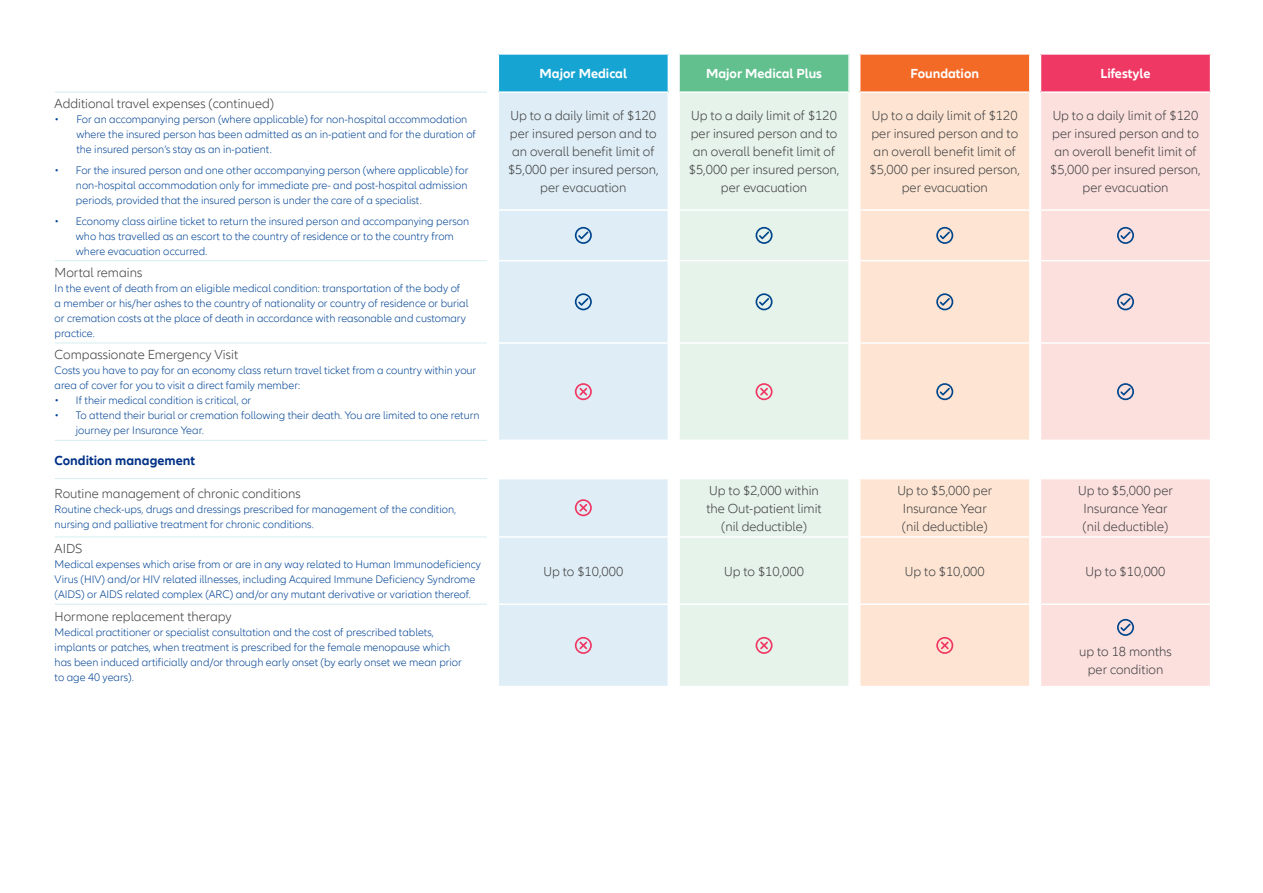
<style>
.page{position:relative;width:1263px;height:893px;background:#fff}
.page>*{position:absolute;margin:0;border:0;box-sizing:border-box;transform-origin:0 0}
.t1{font:300 13.5px/18px "Allianz Neo";color:#3e3e3f;text-align:center}
.t2{font:700 13.5px "Allianz Neo";color:#fff}
.t3{font:700 13.5px "Allianz Neo";color:#003186}
.t4{font:300 11.25px/15px "Allianz Neo";color:#004393}
</style>
<div class="page">
<div style="left:498px;top:54px;width:170px;height:38px;background:#16a5d2"></div>
<div style="left:679px;top:54px;width:170px;height:38px;background:#61c08d"></div>
<div style="left:860px;top:54px;width:170px;height:38px;background:#f36a27"></div>
<div style="left:1040px;top:54px;width:170px;height:38px;background:#ef3864"></div>
<svg style="left:499px;top:93px;width:169px;height:593px;background:#e1eff6"></svg>
<div style="left:680px;top:93px;width:168px;height:593px;background:#e6f3ea"></div>
<div style="left:860px;top:93px;width:169px;height:593px;background:#fee5d3"></div>
<div style="left:1041px;top:93px;width:169px;height:593px;background:#fce0de"></div>
<hr style="left:498px;top:91px;width:170px;height:2px;background:#fff">
<hr style="left:679px;top:91px;width:170px;height:2px;background:#fff">
<hr style="left:498px;top:440px;width:170px;height:1px;background:#fff">
<hr style="left:679px;top:440px;width:170px;height:1px;background:#fff">
<hr style="left:498px;top:53px;width:170px;height:2px;background:#fff">
<hr style="left:497px;top:55px;width:2px;height:36px;background:#fff">
<hr style="left:679px;top:53px;width:170px;height:2px;background:#fff">
<hr style="left:678px;top:55px;width:2px;height:36px;background:#fff">
<hr style="left:848px;top:55px;width:2px;height:36px;background:#fff">
<hr style="left:860px;top:53px;width:170px;height:2px;background:#fff">
<hr style="left:1029px;top:55px;width:1px;height:36px;background:#fff">
<hr style="left:1040px;top:53px;width:171px;height:2px;background:#fff">
<hr style="left:1040px;top:55px;width:1px;height:36px;background:#fff">
<hr style="left:860px;top:91px;width:170px;height:2px;background:#fff">
<hr style="left:1040px;top:91px;width:171px;height:2px;background:#fff">
<hr style="left:498px;top:260px;width:170px;height:1px;background:#fff">
<hr style="left:679px;top:260px;width:170px;height:1px;background:#fff">
<hr style="left:860px;top:260px;width:170px;height:1px;background:#fff">
<hr style="left:1040px;top:260px;width:171px;height:1px;background:#fff">
<hr style="left:498px;top:342px;width:170px;height:2px;background:#fff">
<hr style="left:679px;top:342px;width:170px;height:2px;background:#fff">
<hr style="left:860px;top:342px;width:170px;height:2px;background:#fff">
<hr style="left:1040px;top:342px;width:171px;height:2px;background:#fff">
<hr style="left:498px;top:478px;width:170px;height:1px;background:#fff">
<hr style="left:679px;top:478px;width:170px;height:1px;background:#fff">
<svg style="left:860px;top:440px;width:350px;height:39px"></svg>
<hr style="left:1040px;top:478px;width:171px;height:1px;background:#fff">
<hr style="left:498px;top:536px;width:170px;height:2px;background:#fff">
<hr style="left:679px;top:536px;width:170px;height:2px;background:#fff">
<hr style="left:860px;top:536px;width:170px;height:2px;background:#fff">
<hr style="left:1040px;top:536px;width:171px;height:2px;background:#fff">
<hr style="left:498px;top:603px;width:170px;height:2px;background:#fff">
<hr style="left:679px;top:603px;width:170px;height:2px;background:#fff">
<hr style="left:860px;top:603px;width:170px;height:2px;background:#fff">
<hr style="left:1040px;top:603px;width:171px;height:2px;background:#fff">
<hr style="left:55px;top:604px;width:432px;height:1px;background:#d5eef1">
<hr style="left:55px;top:478px;width:432px;height:1px;background:#d5eef1">
<hr style="left:55px;top:537px;width:432px;height:1px;background:#d5eef1">
<hr style="left:498px;top:209px;width:170px;height:2px;background:#fff">
<hr style="left:679px;top:209px;width:170px;height:2px;background:#fff">
<hr style="left:860px;top:209px;width:170px;height:2px;background:#fff">
<hr style="left:1040px;top:209px;width:171px;height:2px;background:#fff">
<hr style="left:55px;top:92px;width:432px;height:1px;background:#d5eef1">
<hr style="left:55px;top:260px;width:432px;height:1px;background:#d5eef1">
<hr style="left:55px;top:343px;width:432px;height:1px;background:#d5eef1">
<hr style="left:55px;top:440px;width:432px;height:1px;background:#d5eef1">
<svg style="left:575px;top:227px;width:17px;height:17px"></svg>
<svg style="left:755px;top:227px;width:17px;height:17px"></svg>
<svg style="left:936px;top:227px;width:17px;height:17px"></svg>
<svg style="left:1117px;top:227px;width:17px;height:17px"></svg>
<svg style="left:575px;top:293px;width:17px;height:17px"></svg>
<svg style="left:755px;top:293px;width:17px;height:17px"></svg>
<svg style="left:936px;top:293px;width:17px;height:17px"></svg>
<svg style="left:1117px;top:293px;width:17px;height:17px"></svg>
<svg style="left:575px;top:383px;width:17px;height:17px"></svg>
<svg style="left:755px;top:383px;width:17px;height:17px"></svg>
<svg style="left:936px;top:383px;width:17px;height:17px"></svg>
<svg style="left:1117px;top:383px;width:17px;height:17px"></svg>
<svg style="left:575px;top:499px;width:17px;height:17px"></svg>
<svg style="left:575px;top:637px;width:17px;height:17px"></svg>
<svg style="left:755px;top:637px;width:17px;height:17px"></svg>
<svg style="left:936px;top:637px;width:17px;height:17px"></svg>
<svg style="left:1117px;top:619px;width:17px;height:17px"></svg>
<p class="t2" style="left:540px;top:66px;width:89px">Major Medical</p>
<p class="t2" style="left:706px;top:66px;width:118px">Major Medical Plus</p>
<p class="t2" style="left:910px;top:66px;width:70px">Foundation</p>
<p class="t2" style="left:1100px;top:66px;width:52px">Lifestyle</p>
<p class="t1" style="left:55px;top:95px;width:221px">Additional travel expenses (continued)</p>
<p class="t4" style="left:76px;top:113px;width:401px;text-indent:-22px">• For an accompanying person (where applicable) for non-hospital accommodation where the insured person has been admitted as an in-patient and for the duration of the insured person’s stay as an in-patient.</p>
<p class="t1" style="left:508px;top:107px;width:152px">Up to a daily limit of $120 per insured person and to an overall benefit limit of $5,000 per insured person, per evacuation</p>
<p class="t1" style="left:689px;top:107px;width:152px">Up to a daily limit of $120 per insured person and to an overall benefit limit of $5,000 per insured person, per evacuation</p>
<p class="t1" style="left:869px;top:107px;width:152px">Up to a daily limit of $120 per insured person and to an overall benefit limit of $5,000 per insured person, per evacuation</p>
<p class="t1" style="left:1050px;top:107px;width:152px">Up to a daily limit of $120 per insured person and to an overall benefit limit of $5,000 per insured person, per evacuation</p>
<p class="t4" style="left:76px;top:163px;width:394px;text-align:justify;text-indent:-21px">• For the insured person and one other accompanying person (where applicable) for non-hospital accommodation only for immediate pre- and post-hospital admission periods, provided that the insured person is under the care of a specialist.</p>
<p class="t4" style="left:76px;top:214px;width:395px;text-indent:-21px">• Economy class airline ticket to return the insured person and accompanying person who has travelled as an escort to the country of residence or to the country from where evacuation occurred.</p>
<p class="t1" style="left:55px;top:264px;width:89px">Mortal remains</p>
<p class="t4" style="left:55px;top:281px;width:415px">In the event of death from an eligible medical condition: transportation of the body of a member or his/her ashes to the country of nationality or country of residence or burial or cremation costs at the place of death in accordance with reasonable and customary practice.</p>
<p class="t1" style="left:55px;top:346px;width:185px">Compassionate Emergency Visit</p>
<p class="t4" style="left:55px;top:363px;width:423px">Costs you have to pay for an economy class return travel ticket from a country within your area of cover for you to visit a direct family member:</p>
<p class="t4" style="left:55px;top:393px;width:198px">• If their medical condition is critical, or</p>
<p class="t4" style="left:76px;top:408px;width:405px;text-indent:-21px">• To attend their burial or cremation following their death. You are limited to one return journey per Insurance Year.</p>
<p class="t3" style="left:55px;top:452px;width:142px">Condition management</p>
<p class="t1" style="left:55px;top:485px;width:247px">Routine management of chronic conditions</p>
<p class="t4" style="left:55px;top:502px;width:403px">Routine check-ups, drugs and dressings prescribed for management of the condition, nursing and palliative treatment for chronic conditions.</p>
<p class="t1" style="left:706px;top:482px;width:117px">Up to $2,000 within the Out-patient limit (nil deductible)</p>
<p class="t1" style="left:897px;top:482px;width:96px">Up to $5,000 per<br>Insurance Year (nil deductible)</p>
<p class="t1" style="left:1078px;top:482px;width:96px">Up to $5,000 per<br>Insurance Year (nil deductible)</p>
<p class="t1" style="left:55px;top:540px;width:29px">AIDS</p>
<p class="t4" style="left:55px;top:557px;width:428px">Medical expenses which arise from or are in any way related to Human Immunodeficiency<br>Virus (HIV) and/or HIV related illnesses, including Acquired Immune Deficiency Syndrome (AIDS) or AIDS related complex (ARC) and/or any mutant derivative or variation thereof.</p>
<p class="t1" style="left:543px;top:563px;width:81px">Up to $10,000</p>
<p class="t1" style="left:724px;top:563px;width:81px">Up to $10,000</p>
<p class="t1" style="left:905px;top:563px;width:81px">Up to $10,000</p>
<p class="t1" style="left:1085px;top:563px;width:81px">Up to $10,000</p>
<p class="t1" style="left:55px;top:607px;width:179px">Hormone replacement therapy</p>
<p class="t4" style="left:55px;top:625px;width:409px">Medical practitioner or specialist consultation and the cost of prescribed tablets, implants or patches, when treatment is prescribed for the female menopause which has been induced artificially and/or through early onset (by early onset we mean prior to age 40 years).</p>
<p class="t1" style="left:1079px;top:643px;width:94px">up to 18 months per condition</p>
</div>
